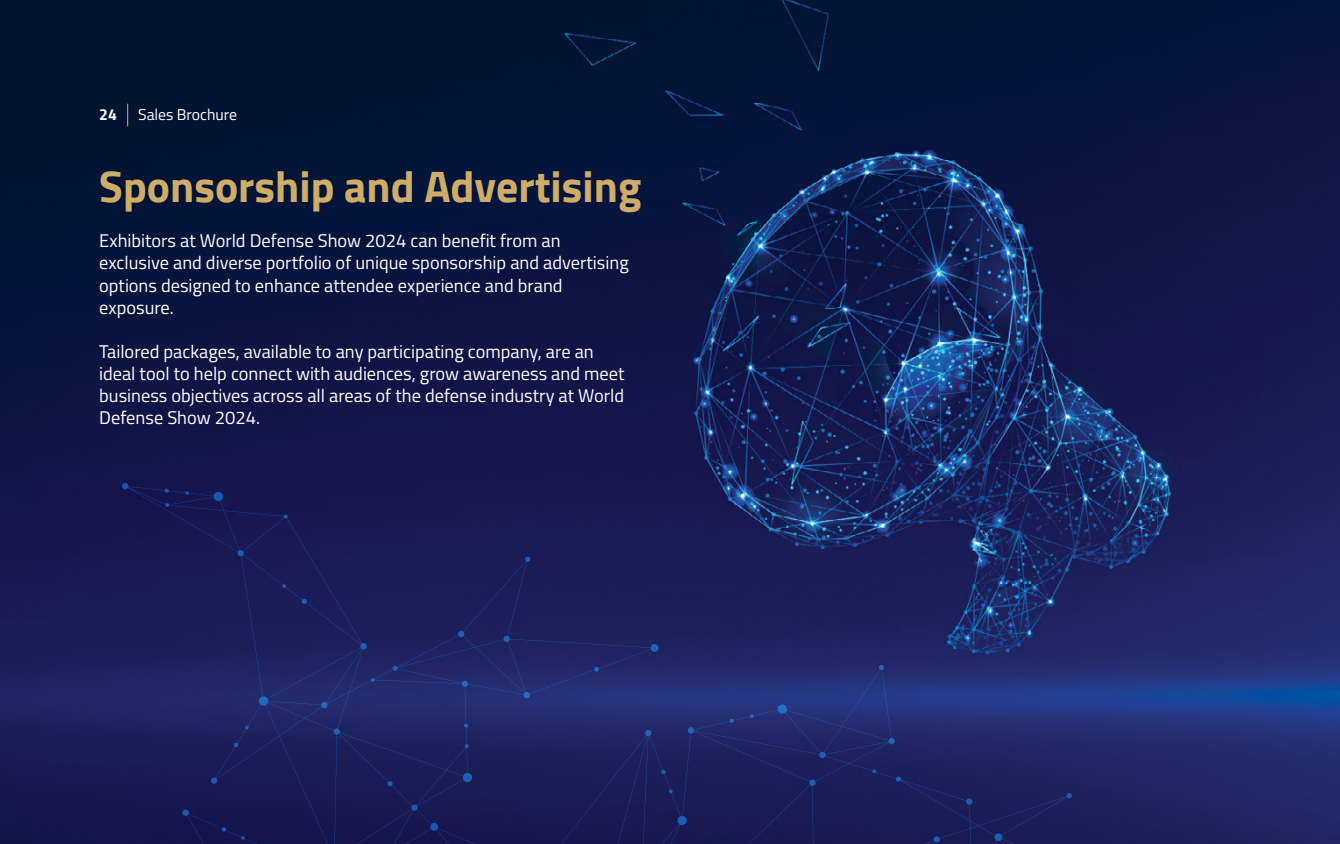
<style>
.page{position:relative;width:1340px;height:844px;background:#fff}
.page>*{position:absolute;margin:0;border:0;box-sizing:border-box;transform-origin:0 0}
.t1{font:700 43.75px "Cairo";color:#d0ad67}
.t2{font:18.38px/22.1px "Cairo";color:#fff}
.t3{font:15.75px "Cairo";color:#fff}
.t4{font:700 15.75px "Cairo";color:#fff}
</style>
<div class="page">
<img style="left:0;top:0;width:1339px;height:843px">
<svg style="left:127px;top:104px;width:1px;height:22px"></svg>
<svg style="left:122px;top:482px;width:1217px;height:361px;background:#1d2360"></svg>
<p class="t4" style="left:99px;top:105px;width:19px">24</p>
<p class="t3" style="left:138px;top:101px;width:100px">Sales Brochure</p>
<h1 class="t1" style="left:99px;top:161px;width:543px">Sponsorship and Advertising</h1>
<p class="t2" style="left:99px;top:230px;width:531px">Exhibitors at World Defense Show 2024 can benefit from an exclusive and diverse portfolio of unique sponsorship and advertising options designed to enhance attendee experience and brand exposure.</p>
<p class="t2" style="left:99px;top:340px;width:527px">Tailored packages, available to any participating company, are an ideal tool to help connect with audiences, grow awareness and meet business objectives across all areas of the defense industry at World Defense Show 2024.</p>
</div>
